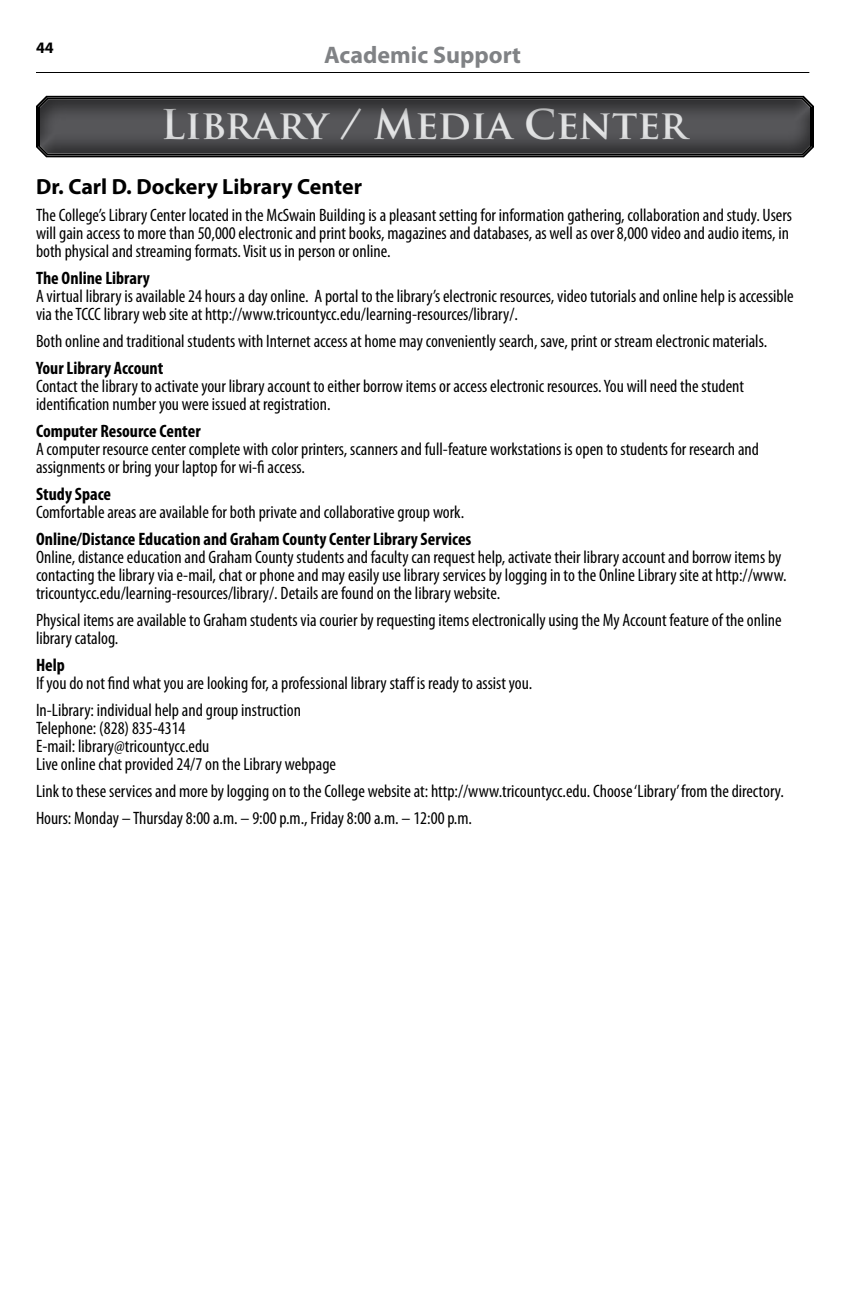
<style>
.page{position:relative;width:864px;height:1296px;background:#fff}
.page>*{position:absolute;margin:0;border:0;box-sizing:border-box;transform-origin:0 0}
.t1{font:700 40px "Trajan Pro";color:#e2e3e4}
.t2{font:700 24px "Myriad Pro";color:#808285}
.t3{font:700 22px "Myriad Pro";color:#000}
.t4{font:condensed 18px/18px "Myriad Pro";color:#000}
.t5{font:700 condensed 18px "Myriad Pro";color:#000}
.t6{font:700 16px "Myriad Pro";color:#000}
</style>
<div class="page">
<hr style="left:36px;top:72px;width:773px;height:1px;background:#000">
<div style="left:34px;top:94px;width:782px;height:66px;background:#000;opacity:.5"></div>
<p class="t6" style="left:36px;top:37px;width:19px">44</p>
<h2 class="t2" style="left:324px;top:40px;width:198px">Academic Support</h2>
<h1 class="t1" style="left:161px;top:99px;width:528px">Library / Media Center</h1>
<p class="t3" style="left:36px;top:172px;width:328px">Dr. Carl D. Dockery Library Center</p>
<p class="t4" style="left:36px;top:205px;width:758px">The College’s Library Center located in the McSwain Building is a pleasant setting for information gathering, collaboration and study. Users will gain access to more than 50,000 electronic and print books, magazines and databases, as well as over 8,000 video and audio items, in both physical and streaming formats. Visit us in person or online.</p>
<p class="t5" style="left:36px;top:266px;width:115px">The Online Library</p>
<p class="t4" style="left:36px;top:286px;width:759px">A virtual library is available 24 hours a day online. A portal to the library’s electronic resources, video tutorials and online help is accessible via the TCCC library web site at http://www.tricountycc.edu/learning-resources/library/.</p>
<p class="t4" style="left:36px;top:331px;width:733px">Both online and traditional students with Internet access at home may conveniently search, save, print or stream electronic materials.</p>
<p class="t5" style="left:36px;top:356px;width:129px">Your Library Account</p>
<p class="t4" style="left:36px;top:376px;width:709px">Contact the library to activate your library account to either borrow items or access electronic resources. You will need the student identification number you were issued at registration.</p>
<p class="t5" style="left:36px;top:419px;width:166px">Computer Resource Center</p>
<p class="t4" style="left:36px;top:439px;width:725px">A computer resource center complete with color printers, scanners and full-feature workstations is open to students for research and assignments or bring your laptop for wi-fi access.</p>
<p class="t5" style="left:36px;top:482px;width:77px">Study Space</p>
<p class="t4" style="left:36px;top:502px;width:430px">Comfortable areas are available for both private and collaborative group work.</p>
<p class="t5" style="left:36px;top:527px;width:437px">Online/Distance Education and Graham County Center Library Services</p>
<p class="t4" style="left:36px;top:547px;width:752px">Online, distance education and Graham County students and faculty can request help, activate their library account and borrow items by contacting the library via e-mail, chat or phone and may easily use library services by logging in to the Online Library site at http://www. tricountycc.edu/learning-resources/library/. Details are found on the library website.</p>
<p class="t4" style="left:36px;top:610px;width:747px">Physical items are available to Graham students via courier by requesting items electronically using the My Account feature of the online library catalog.</p>
<p class="t5" style="left:36px;top:653px;width:30px">Help</p>
<p class="t4" style="left:36px;top:669px;width:498px;line-height:27px">If you do not find what you are looking for, a professional library staff is ready to assist you.<br>In-Library: individual help and group instruction</p>
<p class="t4" style="left:36px;top:718px;width:302px">Telephone: (828) 835-4314<br>E-mail: library@tricountycc.edu<br>Live online chat provided 24/7 on the Library webpage</p>
<p class="t4" style="left:36px;top:777px;width:749px;line-height:27px">Link to these services and more by logging on to the College website at: http://www.tricountycc.edu. Choose ‘Library’ from the directory.<br>Hours: Monday – Thursday 8:00 a.m. – 9:00 p.m., Friday 8:00 a.m. – 12:00 p.m.</p>
</div>
